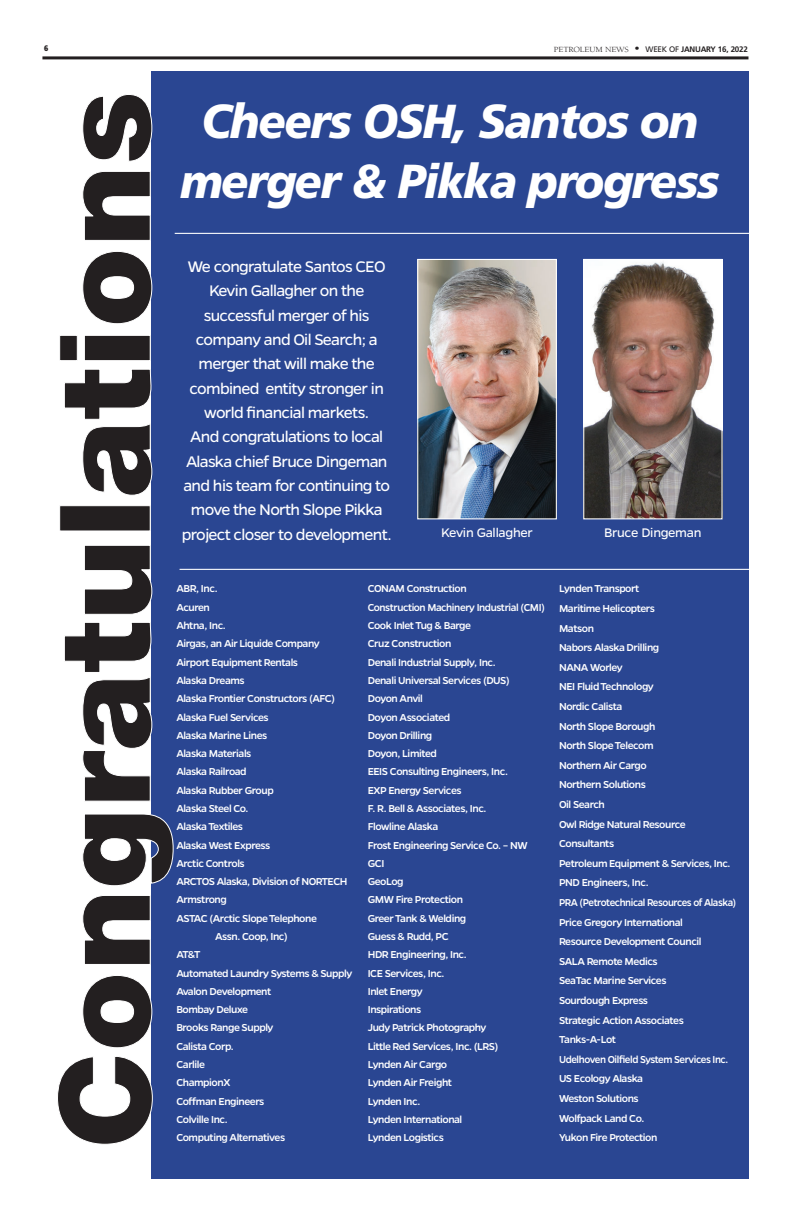
<style>
.page{position:relative;width:792px;height:1224px;background:#fff}
.page>*{position:absolute;margin:0;border:0;box-sizing:border-box;transform-origin:0 0}
.t1{font:italic 900 47.7px/60.7px "Frutiger";letter-spacing:-.03em;color:#fff;text-align:center;scale:.94 1}
.t2{font:17.3px/24.4px "Gentona";letter-spacing:-.04em;color:#fff;text-align:center}
.t3{font:14.1px "Gentona";letter-spacing:-.02em;color:#fff}
.t4{font:500 11.4px/18.3px "Gentona";letter-spacing:-.04em;color:#fff}
.t5{font:700 8px "Frutiger";letter-spacing:-.03em;color:#231f20}
.t6{font:900 condensed 8px "Frutiger";color:#231f20}
.s1{font-family:"Berkeley";font-weight:400;font-size:8.1px}
.s2{font-family:"Berkeley";font-weight:400;font-size:12px}
.s3{font-weight:400}
</style>
<div class="page">
<hr style="left:42px;top:56px;width:706px;height:3px;background:#231f20">
<div style="left:152px;top:71px;width:597px;height:1108px;background:#2a4692"></div>
<hr style="left:175px;top:233px;width:574px;height:1px;background:#fff">
<hr style="left:180px;top:569px;width:569px;height:1px;background:#fff">
<svg style="left:84px;top:122px;width:69px;height:934px"></svg>
<svg style="left:57px;top:1056px;width:96px;height:89px"></svg>
<div style="left:82px;top:975px;width:70px;height:73px;border:1px solid #fff;border-radius:50%"></div>
<div style="left:101px;top:1000px;width:33px;height:23px;border:1px solid #fff;border-radius:50%"></div>
<svg style="left:82px;top:895px;width:69px;height:70px"></svg>
<svg style="left:82px;top:814px;width:92px;height:72px"></svg>
<svg style="left:64px;top:622px;width:88px;height:180px"></svg>
<svg style="left:59px;top:505px;width:93px;height:110px"></svg>
<svg style="left:59px;top:335px;width:93px;height:161px"></svg>
<div style="left:82px;top:251px;width:70px;height:73px;border:1px solid #fff;border-radius:50%"></div>
<div style="left:101px;top:276px;width:33px;height:23px;border:1px solid #fff;border-radius:50%"></div>
<svg style="left:82px;top:171px;width:69px;height:70px"></svg>
<svg style="left:82px;top:94px;width:70px;height:68px"></svg>
<img style="left:585px;top:261px;width:136px;height:256px">
<div style="left:583px;top:259px;width:140px;height:260px;border:1px solid #fff"></div>
<img style="left:419px;top:261px;width:136px;height:256px">
<div style="left:417px;top:259px;width:140px;height:260px;border:1px solid #fff"></div>
<p class="t6" style="left:44px;top:45px;width:6px">6</p>
<p class="t5" style="left:554px;top:46px;width:195px"><span class="s1">PETROLEUM NEWS</span> <span class="s2">•</span> <span class="s3">WEEK OF</span> JANUARY 16, 2022</p>
<h1 class="t1" style="left:180px;top:94px;width:575px">Cheers OSH, Santos on merger &amp; Pikka progress</h1>
<p class="t2" style="left:182px;top:254px;width:211px">We congratulate Santos CEO<br>Kevin Gallagher on the successful merger of his company and Oil Search; a merger that will make the combined entity stronger in world financial markets.<br>And congratulations to local<br>Alaska chief Bruce Dingeman and his team for continuing to move the North Slope Pikka project closer to development.</p>
<p class="t3" style="left:441px;top:526px;width:93px">Kevin Gallagher</p>
<p class="t3" style="left:604px;top:526px;width:99px">Bruce Dingeman</p>
<p class="t4" style="left:176px;top:580px;width:43px">ABR, Inc.</p>
<p class="t4" style="left:176px;top:598px;width:35px">Acuren</p>
<p class="t4" style="left:176px;top:616px;width:51px">Ahtna, Inc.</p>
<p class="t4" style="left:176px;top:635px;width:145px">Airgas, an Air Liquide Company</p>
<p class="t4" style="left:176px;top:653px;width:123px">Airport Equipment Rentals</p>
<p class="t4" style="left:176px;top:671px;width:70px">Alaska Dreams</p>
<p class="t4" style="left:176px;top:689px;width:160px">Alaska Frontier Constructors (AFC)</p>
<p class="t4" style="left:176px;top:708px;width:94px">Alaska Fuel Services</p>
<p class="t4" style="left:176px;top:726px;width:92px">Alaska Marine Lines</p>
<p class="t4" style="left:176px;top:744px;width:77px">Alaska Materials</p>
<p class="t4" style="left:176px;top:763px;width:72px">Alaska Railroad</p>
<p class="t4" style="left:176px;top:781px;width:99px">Alaska Rubber Group</p>
<p class="t4" style="left:176px;top:799px;width:74px">Alaska Steel Co.</p>
<p class="t4" style="left:176px;top:818px;width:68px">Alaska Textiles</p>
<p class="t4" style="left:176px;top:836px;width:95px">Alaska West Express</p>
<p class="t4" style="left:176px;top:854px;width:70px">Arctic Controls</p>
<p class="t4" style="left:176px;top:872px;width:173px">ARCTOS Alaska, Division of NORTECH</p>
<p class="t4" style="left:176px;top:891px;width:52px">Armstrong</p>
<p class="t4" style="left:176px;top:909px;width:142px">ASTAC (Arctic Slope Telephone</p>
<p class="t4" style="left:215px;top:927px;width:74px">Assn. Coop, Inc)</p>
<p class="t4" style="left:176px;top:946px;width:25px">AT&amp;T</p>
<p class="t4" style="left:176px;top:964px;width:178px">Automated Laundry Systems &amp; Supply</p>
<p class="t4" style="left:176px;top:982px;width:97px">Avalon Development</p>
<p class="t4" style="left:176px;top:1000px;width:73px">Bombay Deluxe</p>
<p class="t4" style="left:176px;top:1019px;width:99px">Brooks Range Supply</p>
<p class="t4" style="left:176px;top:1037px;width:59px">Calista Corp.</p>
<p class="t4" style="left:176px;top:1055px;width:30px">Carlile</p>
<p class="t4" style="left:176px;top:1074px;width:56px">ChampionX</p>
<p class="t4" style="left:176px;top:1092px;width:90px">Coffman Engineers</p>
<p class="t4" style="left:176px;top:1110px;width:53px">Colville Inc.</p>
<p class="t4" style="left:176px;top:1128px;width:110px">Computing Alternatives</p>
<p class="t4" style="left:368px;top:580px;width:179px">CONAM Construction<br>Construction Machinery Industrial (CMI)<br>Cook Inlet Tug &amp; Barge<br>Cruz Construction<br>Denali Industrial Supply, Inc.<br>Denali Universal Services (DUS)<br>Doyon Anvil<br>Doyon Associated<br>Doyon Drilling<br>Doyon, Limited<br>EEIS Consulting Engineers, Inc.<br>EXP Energy Services<br>F. R. Bell &amp; Associates, Inc.<br>Flowline Alaska<br>Frost Engineering Service Co. – NW<br>GCI<br>GeoLog<br>GMW Fire Protection<br>Greer Tank &amp; Welding<br>Guess &amp; Rudd, PC<br>HDR Engineering, Inc.<br>ICE Services, Inc.<br>Inlet Energy<br>Inspirations<br>Judy Patrick Photography<br>Little Red Services, Inc. (LRS)<br>Lynden Air Cargo<br>Lynden Air Freight<br>Lynden Inc.<br>Lynden International<br>Lynden Logistics</p>
<p class="t4" style="left:559px;top:579px;width:179px;line-height:19.6px">Lynden Transport<br>Maritime Helicopters<br>Matson<br>Nabors Alaska Drilling<br>NANA Worley<br>NEI Fluid Technology<br>Nordic Calista<br>North Slope Borough<br>North Slope Telecom<br>Northern Air Cargo<br>Northern Solutions<br>Oil Search<br>Owl Ridge Natural Resource<br>Consultants<br>Petroleum Equipment &amp; Services, Inc.<br>PND Engineers, Inc.<br>PRA (Petrotechnical Resources of Alaska)<br>Price Gregory International<br>Resource Development Council<br>SALA Remote Medics<br>SeaTac Marine Services<br>Sourdough Express<br>Strategic Action Associates<br>Tanks-A-Lot<br>Udelhoven Oilfield System Services Inc.<br>US Ecology Alaska<br>Weston Solutions<br>Wolfpack Land Co.<br>Yukon Fire Protection</p>
</div>
